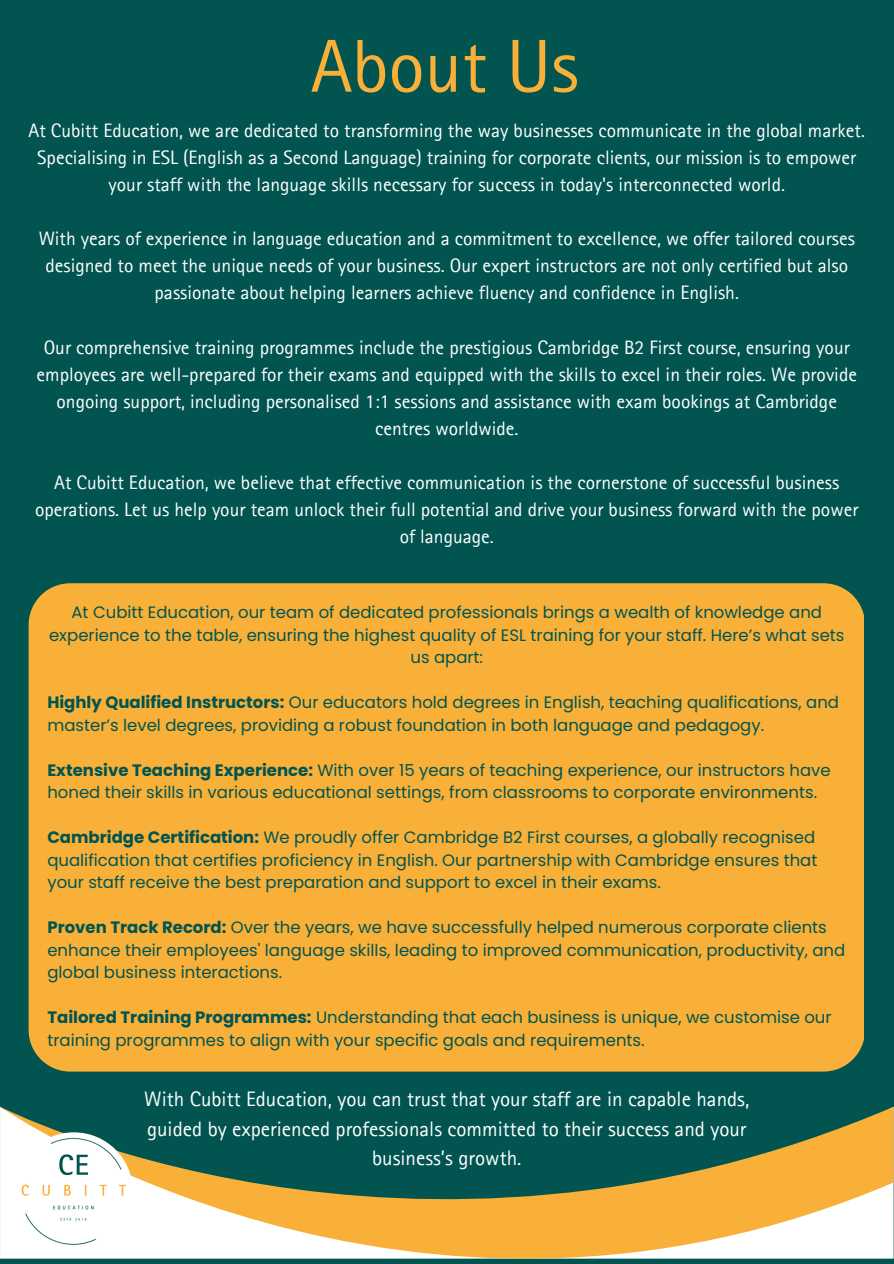
<style>
.page{position:relative;width:894px;height:1264px;background:#fff}
.page>*{position:absolute;margin:0;border:0;box-sizing:border-box;transform-origin:0 0}
.t1{font:75px "Rotis Sans Serif Pro";color:#f9b038}
.t2{font:21px/29.2px "Rotis Sans Serif Pro";color:#fff;text-align:center}
.t3{font:19.5px/27px "Rotis Sans Serif Pro";color:#fff;text-align:center}
.t4{font:16.5px/22.5px "Poppins";color:#015450}
.s1{font-weight:700}
</style>
<div class="page">
<div style="left:0;top:0;width:893px;height:1263px;background:#015450"></div>
<svg style="left:0;top:1106px;width:893px;height:153px"></svg>
<div style="left:29px;top:583px;width:835px;height:488px;background:#f9b038"></div>
<img style="left:15px;top:1132px;width:118px;height:118px;border-radius:50%">
<h1 class="t1" style="left:310px;top:40px;width:269px">About Us</h1>
<h2 class="t3" style="left:29px;top:120px;width:837px">At Cubitt Education, we are dedicated to transforming the way businesses communicate in the global market.<br>Specialising in ESL (English as a Second Language) training for corporate clients, our mission is to empower your staff with the language skills necessary for success in today's interconnected world.</h2>
<h2 class="t3" style="left:39px;top:228px;width:817px">With years of experience in language education and a commitment to excellence, we offer tailored courses designed to meet the unique needs of your business. Our expert instructors are not only certified but also passionate about helping learners achieve fluency and confidence in English.</h2>
<h2 class="t3" style="left:37px;top:336px;width:821px">Our comprehensive training programmes include the prestigious Cambridge B2 First course, ensuring your employees are well-prepared for their exams and equipped with the skills to excel in their roles. We provide ongoing support, including personalised 1:1 sessions and assistance with exam bookings at Cambridge centres worldwide.</h2>
<h2 class="t3" style="left:35px;top:471px;width:824px">At Cubitt Education, we believe that effective communication is the cornerstone of successful business operations. Let us help your team unlock their full potential and drive your business forward with the power of language.</h2>
<p class="t4" style="left:49px;top:601px;width:796px;text-align:center">At Cubitt Education, our team of dedicated professionals brings a wealth of knowledge and experience to the table, ensuring the highest quality of ESL training for your staff. Here’s what sets us apart:</p>
<p class="t4" style="left:47px;top:691px;width:793px"><span class="s1">Highly Qualified Instructors:</span> Our educators hold degrees in English, teaching qualifications, and master’s level degrees, providing a robust foundation in both language and pedagogy.</p>
<p class="t4" style="left:47px;top:758px;width:784px"><span class="s1">Extensive Teaching Experience:</span> With over 15 years of teaching experience, our instructors have honed their skills in various educational settings, from classrooms to corporate environments.</p>
<p class="t4" style="left:47px;top:826px;width:771px"><span class="s1">Cambridge Certification:</span> We proudly offer Cambridge B2 First courses, a globally recognised qualification that certifies proficiency in English. Our partnership with Cambridge ensures that your staff receive the best preparation and support to excel in their exams.</p>
<p class="t4" style="left:47px;top:916px;width:799px"><span class="s1">Proven Track Record:</span> Over the years, we have successfully helped numerous corporate clients enhance their employees' language skills, leading to improved communication, productivity, and global business interactions.</p>
<p class="t4" style="left:47px;top:1006px;width:785px"><span class="s1">Tailored Training Programmes:</span> Understanding that each business is unique, we customise our training programmes to align with your specific goals and requirements.</p>
<h2 class="t2" style="left:144px;top:1087px;width:606px">With Cubitt Education, you can trust that your staff are in capable hands, guided by experienced professionals committed to their success and your business’s growth.</h2>
</div>
